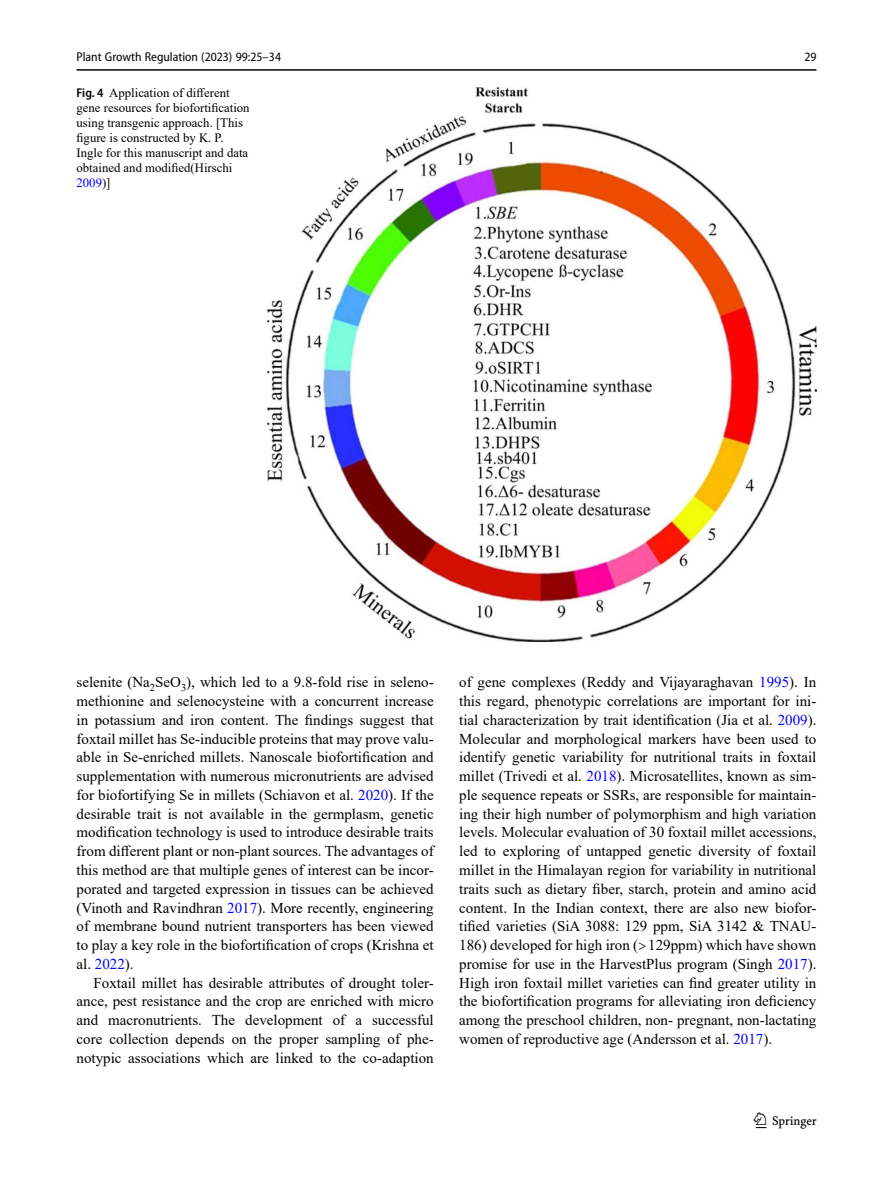
<style>
.page{position:relative;width:893px;height:1187px;background:#fff}
.page>*{position:absolute;margin:0;border:0;box-sizing:border-box;transform-origin:0 0}
.t1{font:22.5px "Springnew";color:#000}
.Body_Text_Indent{font:15px/18.8px "Times New Roman";color:#000;text-align:justify}
.Body_Text{font:15px/18.8px "Times New Roman";color:#000;text-align:justify}
.Figure_Caption_Side{font:12.75px/15px "Times New Roman";color:#000}
.t2{font:semi-condensed 12.75px "Myriad Pro";color:#000}
.s1{font-family:"Myriad Pro";font-weight:600;font-stretch:semi-condensed}
.s2{color:#00f}
.s3{font-family:"Minion Pro"}
</style>
<div class="page">
<hr style="left:77px;top:69px;width:739px;height:2px;background:#000">
<img style="left:268px;top:87px;width:548px;height:554px">
<p class="t2" style="left:77px;top:49px;width:206px">Plant Growth Regulation (2023) 99:25–34</p>
<p class="Figure_Caption_Side" style="left:77px;top:84px;width:175px"><span class="s1">Fig. 4</span> Application of different gene resources for biofortification using transgenic approach. [This figure is constructed by K. P.<br>Ingle for this manuscript and data obtained and modified(Hirschi<br><span class="s2">2009</span>)]</p>
<p class="t2" style="left:804px;top:49px;width:14px">29</p>
<p class="Body_Text" style="left:77px;top:672px;width:359px">selenite (Na<sub>2</sub>SeO<sub>3</sub>), which led to a 9.8-fold rise in seleno&shy;methionine and selenocysteine with a concurrent increase in potassium and iron content. The findings suggest that foxtail millet has Se-inducible proteins that may prove valu&shy;able in Se-enriched millets. Nanoscale biofortification and supplementation with numerous micronutrients are advised for biofortifying Se in millets (Schiavon et al. <span class="s2">2020</span>). If the desirable trait is not available in the germplasm, genetic modification technology is used to introduce desirable traits from different plant or non-plant sources. The advantages of this method are that multiple genes of interest can be incor&shy;porated and targeted expression in tissues can be achieved (Vinoth and Ravindhran <span class="s2">2017</span>). More recently, engineering of membrane bound nutrient transporters has been viewed to play a key role in the biofortification of crops (Krishna et al. <span class="s2">2022</span>).</p>
<p class="Body_Text_Indent" style="left:77px;top:972px;width:359px;text-indent:17px">Foxtail millet has desirable attributes of drought toler&shy;ance, pest resistance and the crop are enriched with micro and macronutrients. The development of a successful core collection depends on the proper sampling of phe&shy;notypic associations which are linked to the co-adaption</p>
<p class="Body_Text_Indent" style="left:459px;top:672px;width:359px">of gene complexes (Reddy and Vijayaraghavan <span class="s2">1995</span>). In this regard, phenotypic correlations are important for ini&shy;tial characterization by trait identification (Jia et al. <span class="s2">2009</span>).<br>Molecular and morphological markers have been used to identify genetic variability for nutritional traits in foxtail millet (Trivedi et al. <span class="s2">2018</span>). Microsatellites, known as sim&shy;ple sequence repeats or SSRs, are responsible for maintain&shy;ing their high number of polymorphism and high variation levels. Molecular evaluation of 30 foxtail millet accessions, led to exploring of untapped genetic diversity of foxtail millet in the Himalayan region for variability in nutritional traits such as dietary fiber, starch, protein and amino acid content. In the Indian context, there are also new biofor&shy;tified varieties (SiA 3088: 129 ppm, SiA 3142 &amp; TNAU-186) developed for high iron (<span class="s3">&gt;</span>129ppm) which have shown promise for use in the HarvestPlus program (Singh <span class="s2">2017</span>).<br>High iron foxtail millet varieties can find greater utility in the biofortification programs for alleviating iron deficiency among the preschool children, non- pregnant, non-lactating women of reproductive age (Andersson et al. <span class="s2">2017</span>).</p>
<h1 class="t1" style="left:756px;top:1107px;width:63px">1 3</h1>
</div>
